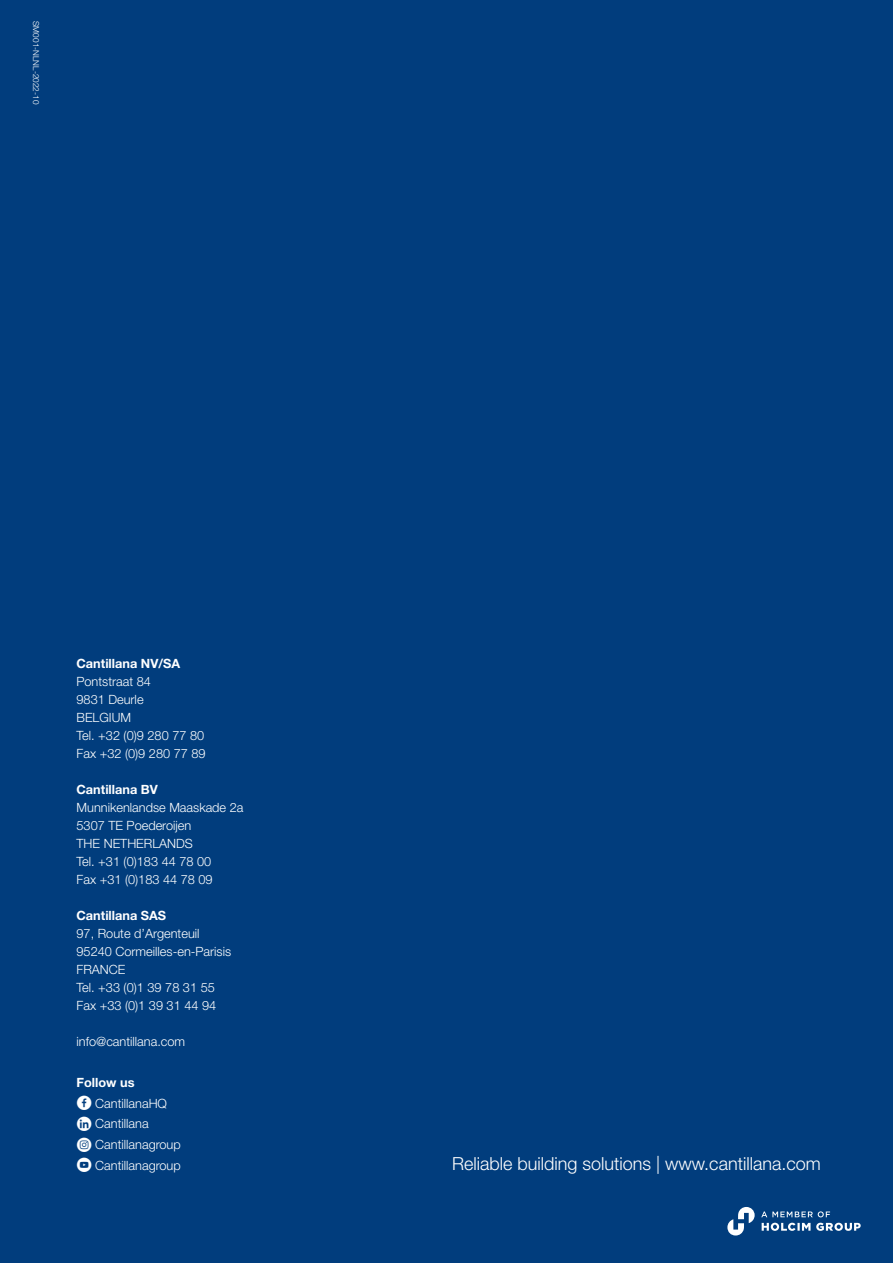
<style>
.page{position:relative;width:893px;height:1263px;background:#013d7d}
.page>*{position:absolute;margin:0;border:0;box-sizing:border-box;transform-origin:0 0}
.t1{font:300 18px "Helvetica Neue LT Std";color:#fff}
.t2{font:300 12.75px/18px "Helvetica Neue LT Std";color:#fff}
.t3{font:300 12.75px/20.7px "Helvetica Neue";color:#fff}
.t4{font:700 12.75px "Helvetica Neue LT Std";color:#fff}
.t5{font:300 8.25px "Helvetica Neue LT Std";color:#fff}
.s1{font-weight:700}
.s2{font-family:"Social Shapes";font-weight:400}
</style>
<div class="page">
<svg style="left:727px;top:1207px;width:28px;height:28px"></svg>
<svg style="left:761px;top:1211px;width:100px;height:20px"></svg>
<p class="t5" style="left:41px;top:21px;width:84px;rotate:90deg">SM001-NLNL-2022-10</p>
<p class="t4" style="left:77px;top:655px;width:105px">Cantillana NV/SA</p>
<p class="t2" style="left:77px;top:672px;width:131px">Pontstraat 84<br>9831 Deurle<br>BELGIUM<br>Tel. +32 (0)9 280 77 80<br>Fax +32 (0)9 280 77 89</p>
<p class="t4" style="left:77px;top:781px;width:83px">Cantillana BV</p>
<p class="t2" style="left:77px;top:798px;width:168px">Munnikenlandse Maaskade 2a<br>5307 TE Poederoijen<br>THE NETHERLANDS<br>Tel. +31 (0)183 44 78 00<br>Fax +31 (0)183 44 78 09</p>
<p class="t4" style="left:77px;top:907px;width:91px">Cantillana SAS</p>
<p class="t2" style="left:77px;top:924px;width:156px">97, Route d’Argenteuil<br>95240 Cormeilles-en-Parisis<br>FRANCE<br>Tel. +33 (0)1 39 78 31 55<br>Fax +33 (0)1 39 31 44 94</p>
<p class="t2" style="left:77px;top:1032px;width:110px">info@cantillana.com</p>
<p class="t3" style="left:77px;top:1072px;width:106px"><span class="s1">Follow us<br></span><span class="s2">G</span> CantillanaHQ <span class="s2">k</span> Cantillana<br><span class="s2">e</span> Cantillanagroup <span class="s2">ú</span> Cantillanagroup</p>
<h1 class="t1" style="left:452px;top:1152px;width:370px">Reliable building solutions | www.cantillana.com</h1>
</div>
